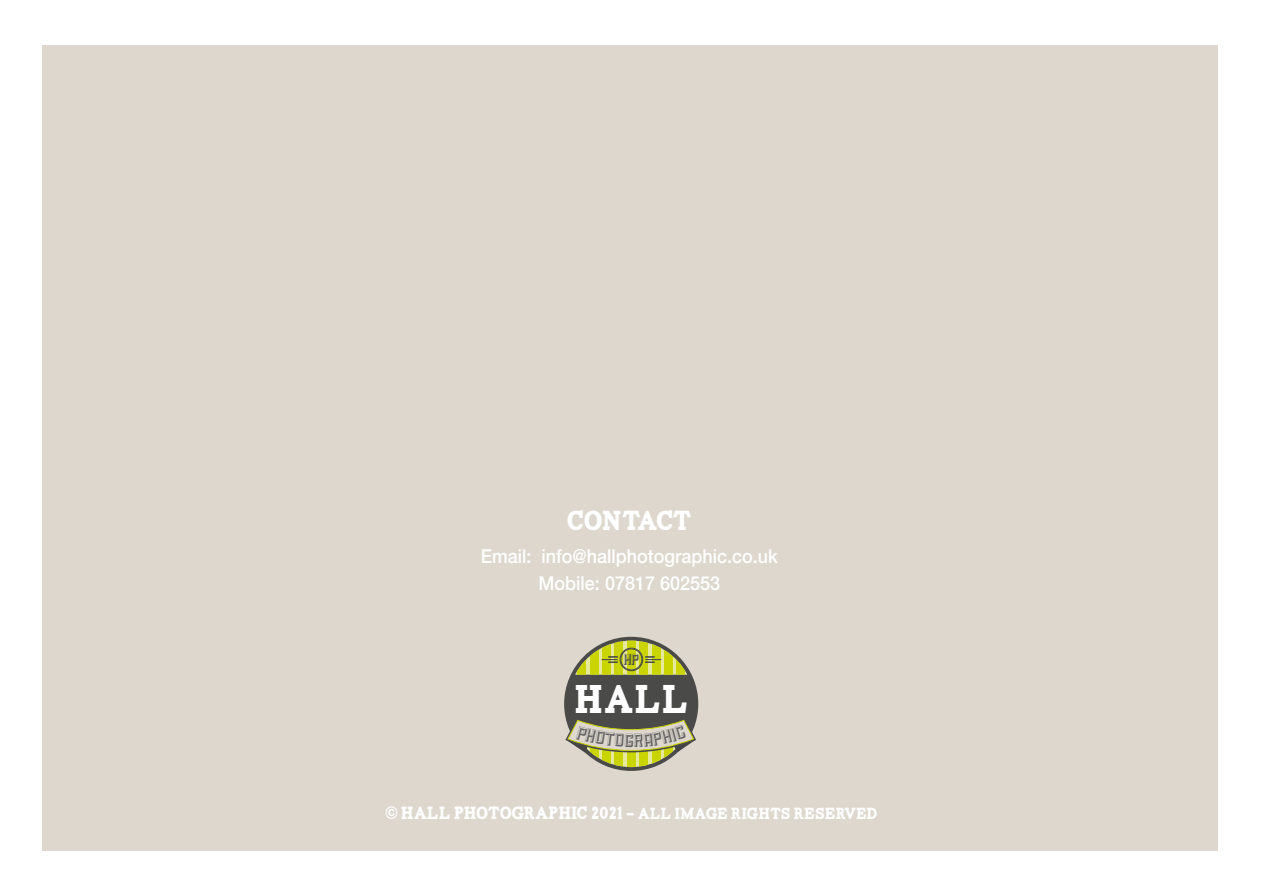
<style>
.page{position:relative;width:1263px;height:893px;background:#fff}
.page>*{position:absolute;margin:0;border:0;box-sizing:border-box;transform-origin:0 0}
.t1{font:40.05px "Carton";color:#fff;scale:.93 1}
.t2{font:27.45px "Carton";letter-spacing:-.035em;color:#fff;scale:.93 1}
.t3{font:20.85px "Sullivan Bevel";color:#4a4a49}
.t4{font:500 19.2px/26.7px "Helvetica Neue";color:#fff;text-align:center;scale:.93 1}
.t5{font:16.05px "Carton";color:#fff;scale:.93 1}
.s1{font-family:"Helvetica";font-weight:700;font-size:17.7px}
.s2{font-size:17.7px}
</style>
<div class="page">
<div style="left:43px;top:45px;width:1175px;height:805px;background:#ddd7ce"></div>
<svg style="left:565px;top:641px;width:131px;height:126px"></svg>
<h2 class="t2" style="left:567px;top:509px;width:136px">CONTACT</h2>
<p class="t4" style="left:481px;top:543px;width:321px">Email: info@hallphotographic.co.uk<br>Mobile: 07817 602553</p>
<p class="t3" style="left:623px;top:647px;width:17px">hp</p>
<h1 class="t1" style="left:574px;top:683px;width:124px">HALL</h1>
<p class="t5" style="left:385px;top:807px;width:531px"><span class="s1">©</span> <span class="s2">HALL PHOTOGRAPHIC 2021</span> - ALL IMAGE RIGHTS RESERVED</p>
</div>
